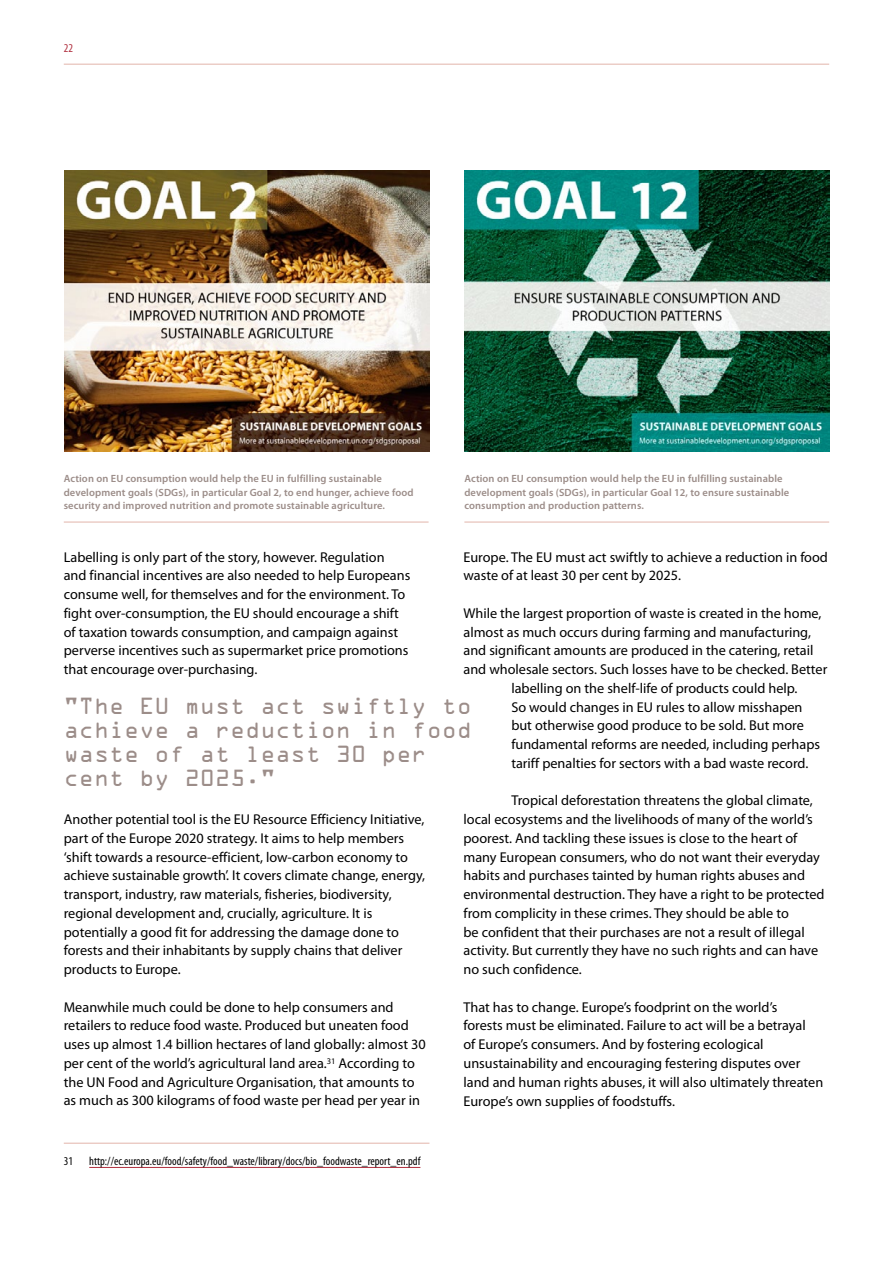
<style>
.page{position:relative;width:893px;height:1263px;background:#fff}
.page>*{position:absolute;margin:0;border:0;box-sizing:border-box;transform-origin:0 0}
.t1{font:21px/24px "OCRA Std";color:#9c8d89}
.t2{font:14.25px/18.8px "Myriad Pro";color:#000}
.t3{font:condensed 12px "Myriad Pro";color:#000}
.t4{font:condensed 12px "Myriad Pro";color:#af2e3d}
.t5{font:600 10.5px/13.5px "Myriad Pro";letter-spacing:.01em;color:#9c8d89}
</style>
<div class="page">
<hr style="left:64px;top:64px;width:765px;height:1px;background:#e2b4aa">
<hr style="left:64px;top:1143px;width:365px;height:1px;background:#e2b4aa">
<hr style="left:89px;top:1167px;width:331px;height:1px;background:#af2e3d">
<img style="left:64px;top:170px;width:365px;height:282px">
<hr style="left:64px;top:522px;width:365px;height:1px;background:#e2b4aa">
<img style="left:464px;top:170px;width:366px;height:282px">
<hr style="left:464px;top:522px;width:365px;height:1px;background:#e2b4aa">
<p class="t4" style="left:64px;top:40px;width:11px">22</p>
<p class="t5" style="left:64px;top:471px;width:351px">Action on EU consumption would help the EU in fulfilling sustainable development goals (SDGs), in particular Goal 2, to end hunger, achieve food security and improved nutrition and promote sustainable agriculture.</p>
<p class="t5" style="left:464px;top:471px;width:326px">Action on EU consumption would help the EU in fulfilling sustainable development goals (SDGs), in particular Goal 12, to ensure sustainable consumption and production patterns.</p>
<p class="t2" style="left:64px;top:547px;width:348px">Labelling is only part of the story, however. Regulation and financial incentives are also needed to help Europeans consume well, for themselves and for the environment. To fight over-consumption, the EU should encourage a shift of taxation towards consumption, and campaign against perverse incentives such as supermarket price promotions that encourage over-purchasing.</p>
<p class="t2" style="left:463px;top:547px;width:366px">Europe. The EU must act swiftly to achieve a reduction in food waste of at least 30 per cent by 2025.</p>
<p class="t2" style="left:463px;top:603px;width:359px">While the largest proportion of waste is created in the home,</p>
<p class="t2" style="left:463px;top:622px;width:349px">almost as much occurs during farming and manufacturing,</p>
<p class="t2" style="left:463px;top:641px;width:351px">and significant amounts are produced in the catering, retail</p>
<p class="t2" style="left:463px;top:660px;width:365px">and wholesale sectors. Such losses have to be checked. Better</p>
<p class="t2" style="left:511px;top:678px;width:288px">labelling on the shelf-life of products could help.</p>
<p class="t2" style="left:511px;top:697px;width:293px">So would changes in EU rules to allow misshapen</p>
<p class="t2" style="left:511px;top:716px;width:294px">but otherwise good produce to be sold. But more</p>
<p class="t2" style="left:511px;top:735px;width:310px">fundamental reforms are needed, including perhaps</p>
<p class="t2" style="left:511px;top:753px;width:299px">tariff penalties for sectors with a bad waste record.</p>
<p class="t2" style="left:463px;top:791px;width:363px;text-indent:48px">Tropical deforestation threatens the global climate, local ecosystems and the livelihoods of many of the world’s poorest. And tackling these issues is close to the heart of many European consumers, who do not want their everyday habits and purchases tainted by human rights abuses and environmental destruction. They have a right to be protected from complicity in these crimes. They should be able to<br>be confident that their purchases are not a result of illegal activity. But currently they have no such rights and can have no such confidence.</p>
<p class="t2" style="left:463px;top:997px;width:361px">That has to change. Europe’s foodprint on the world’s<br>forests must be eliminated. Failure to act will be a betrayal<br>of Europe’s consumers. And by fostering ecological unsustainability and encouraging festering disputes over land and human rights abuses, it will also ultimately threaten Europe’s own supplies of foodstuffs.</p>
<h1 class="t1" style="left:64px;top:696px;width:410px">"The EU must act swiftly to achieve a reduction in food waste of at least 30 per cent by 2025."</h1>
<p class="t2" style="left:64px;top:810px;width:363px">Another potential tool is the EU Resource Efficiency I nitiative, part of the Europe 2020 strategy. It aims to help members ‘shift towards a resource-efficient, low-carbon economy to achieve sustainable growth’. It covers climate change, energy, transport, industry, raw materials, fisheries, biodiversity, regional development and, crucially, agriculture. It is potentially a good fit for addressing the damage done to forests and their inhabitants by supply chains that deliver products to Europe.</p>
<p class="t2" style="left:64px;top:997px;width:363px">Meanwhile much could be done to help consumers and retailers to reduce food waste. Produced but uneaten food uses up almost 1.4 billion hectares of land globally: almost 30 per cent of the world’s agricultural land area.<sup>31</sup> According to the UN Food and Agriculture Organisation, that amounts to as much as 300 kilograms of food waste per head per year in</p>
<p class="t3" style="left:64px;top:1154px;width:11px">31</p>
<p class="t3" style="left:89px;top:1154px;width:333px">http://ec.europa.eu/food/safety/food_waste/library/docs/bio_foodwaste_report_en.pdf</p>
</div>
